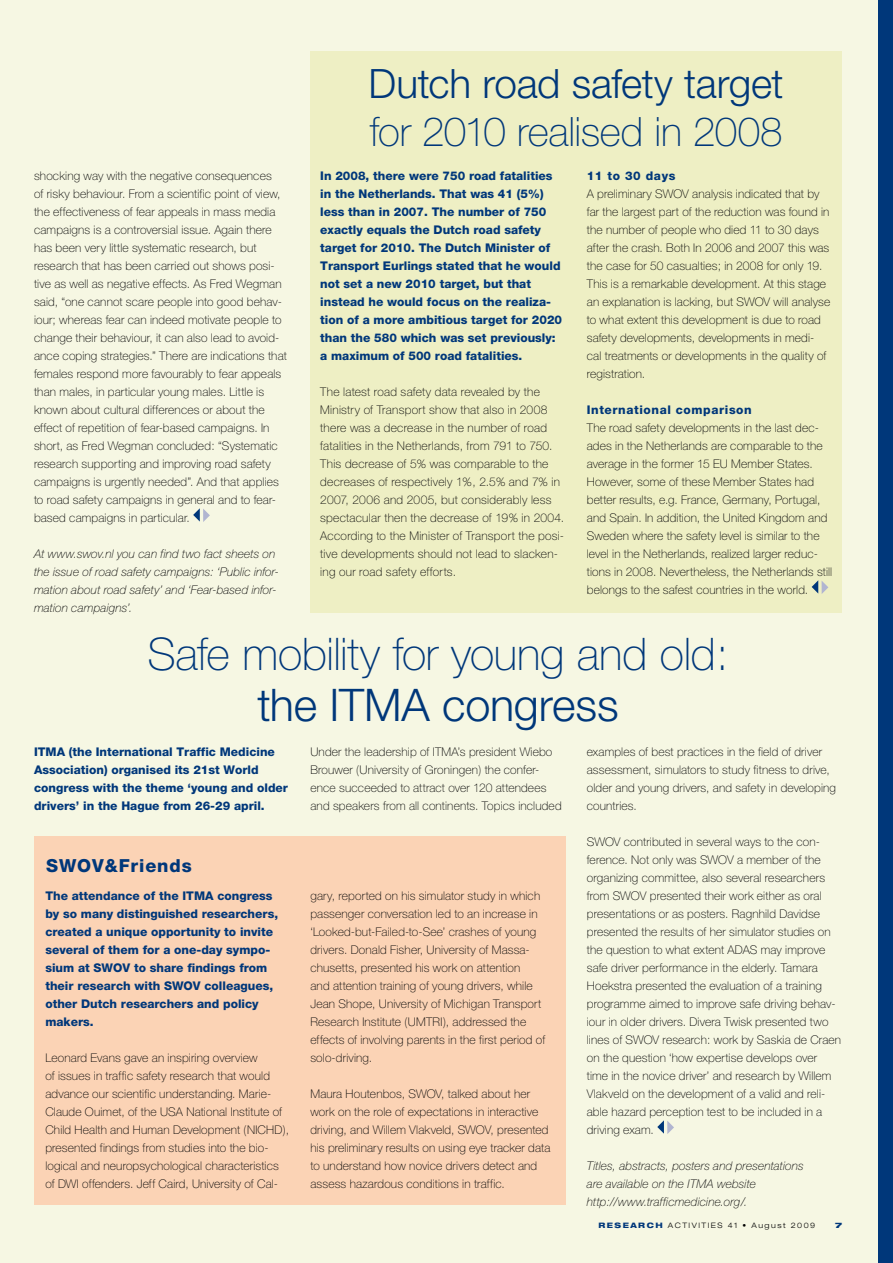
<style>
.page{position:relative;width:893px;height:1263px;background:#f6f7e3}
.page>*{position:absolute;margin:0;border:0;box-sizing:border-box;transform-origin:0 0}
.t1{font:100 45px "Helvetica Neue CE";letter-spacing:-.01em;color:#00377a}
.t2{font:300 45px "Helvetica Neue CE";letter-spacing:-.005em;color:#00377a}
.t3{font:300 40.5px "Helvetica Neue CE";letter-spacing:-.01em;color:#00377a}
.t4{font:100 40.5px "Helvetica Neue CE";letter-spacing:-.01em;color:#00377a}
.t5{font:800 18px "Helvetica Neue CE";letter-spacing:.05em;color:#00377a}
.t6{font:100 12px/18px "Helvetica Neue CE";letter-spacing:.015em;color:#000}
.t7{font:800 12px/18px "Helvetica Neue CE";color:#00377a}
.t8{font:italic 100 12px/18px "Helvetica Neue CE";letter-spacing:.01em;color:#000}
.t9{font:800 12px "Helvetica Neue CE";letter-spacing:.05em;color:#00377a}
.t10{font:300 expanded 7.5px "Helvetica Neue";letter-spacing:.2em;color:#000}
.t11{font:900 expanded 7.5px "Helvetica Neue";color:#00377a}
.s1{font-weight:800;color:#00377a}
</style>
<div class="page">
<div style="left:878px;top:0;width:15px;height:1263px;background:#00377a"></div>
<svg style="left:193px;top:508px;width:17px;height:14px"></svg>
<div style="left:34px;top:837px;width:532px;height:368px;background:#fbd3b5"></div>
<svg style="left:657px;top:1120px;width:17px;height:14px"></svg>
<div style="left:310px;top:51px;width:532px;height:561px;background:#eeefc4"></div>
<svg style="left:812px;top:580px;width:16px;height:14px"></svg>
<h2 class="t3" style="left:369px;top:59px;width:416px">Dutch road safety target</h2>
<h2 class="t4" style="left:370px;top:108px;width:414px">for 2010 realised in 2008</h2>
<p class="t6" style="left:34px;top:167px;width:254px">shocking way with the negative consequences<br>of risky behaviour. From a scientific point of view, the effectiveness of fear appeals in mass media campaigns is a controversial issue. Again there has been very little systematic research, but research that has been carried out shows posi&shy;tive as well as negative effects. As Fred Wegman said, “one cannot scare people into good behav&shy;iour; whereas fear can indeed motivate people to change their behaviour, it can also lead to avoid&shy;ance coping strategies.” There are indications that females respond more favourably to fear appeals than males, in particular young males. Little is known about cultural differences or about the effect of repetition of fear-based campaigns. In short, as Fred Wegman concluded: “Systematic research supporting and improving road safety campaigns is urgently needed”. And that applies to road safety campaigns in general and to fear&shy;based campaigns in particular.</p>
<p class="t8" style="left:34px;top:545px;width:246px">At www.swov.nl you can find two fact sheets on the issue of road safety campaigns: ‘Public infor&shy;mation about road safety’ and ‘Fear-based infor&shy;mation campaigns’.</p>
<h1 class="t1" style="left:147px;top:628px;width:583px">Safe mobility for young and old:</h1>
<h1 class="t2" style="left:257px;top:678px;width:363px">the ITMA congress</h1>
<p class="t7" style="left:34px;top:743px;width:256px">ITMA (the International Traffic Medicine Association) organised its 21st World congress with the theme ‘young and older drivers’ in the Hague from 26-29 april.</p>
<p class="t6" style="left:310px;top:743px;width:253px">Under the leadership of ITMA’s president Wiebo Brouwer (University of Groningen) the confer&shy;ence succeeded to attract over 120 attendees and speakers from all continents. Topics included</p>
<p class="t7" style="left:320px;top:167px;width:243px">In 2008, there were 750 road fatalities in the Netherlands. That was 41 (5%) less than in 2007. The number of 750 exactly equals the Dutch road safety target for 2010. The Dutch Minister of Transport Eurlings stated that he would not set a new 2010 target, but that instead he would focus on the realiza&shy;tion of a more ambitious target for 2020 than the 580 which was set previously: a maximum of 500 road fatalities.</p>
<p class="t6" style="left:320px;top:383px;width:246px">The latest road safety data revealed by the Ministry of Transport show that also in 2008 there was a decrease in the number of road fatalities in the Netherlands, from 791 to 750.<br>This decrease of 5% was comparable to the decreases of respectively 1%, 2.5% and 7% in 2007, 2006 and 2005, but considerably less spectacular then the decrease of 19% in 2004.<br>According to the Minister of Transport the posi&shy;tive developments should not lead to slacken&shy;ing our road safety efforts.</p>
<p class="t9" style="left:587px;top:168px;width:90px">11 to 30 days</p>
<p class="t6" style="left:587px;top:185px;width:245px">A preliminary SWOV analysis indicated that by far the largest part of the reduction was found in the number of people who died 11 to 30 days after the crash. Both In 2006 and 2007 this was the case for 50 casualties; in 2008 for only 19.<br>This is a remarkable development. At this stage an explanation is lacking, but SWOV will analyse to what extent this development is due to road safety developments, developments in medi&shy;cal treatments or developments in the quality of registration.</p>
<p class="t9" style="left:587px;top:402px;width:166px">International comparison</p>
<p class="t6" style="left:587px;top:419px;width:247px">The road safety developments in the last dec&shy;ades in the Netherlands are comparable to the average in the former 15 EU Member States.<br>However, some of these Member States had better results, e.g. France, Germany, Portugal, and Spain. In addition, the United Kingdom and Sweden where the safety level is similar to the level in the Netherlands, realized larger reduc&shy;tions in 2008. Nevertheless, the Netherlands still belongs to the safest countries in the world.</p>
<p class="t6" style="left:587px;top:743px;width:251px">examples of best practices in the field of driver assessment, simulators to study fitness to drive, older and young drivers, and safety in developing countries.</p>
<p class="t6" style="left:587px;top:833px;width:256px">SWOV contributed in several ways to the con&shy;ference. Not only was SWOV a member of the organizing committee, also several researchers from SWOV presented their work either as oral presentations or as posters. Ragnhild Davidse presented the results of her simulator studies on the question to what extent ADAS may improve safe driver performance in the elderly. Tamara Hoekstra presented the evaluation of a training programme aimed to improve safe driving behav&shy;iour in older drivers. Divera Twisk presented two lines of SWOV research: work by Saskia de Craen on the question ‘how expertise develops over time in the novice driver’ and research by Willem Vlakveld on the development of a valid and reli&shy;able hazard perception test to be included in a driving exam.</p>
<p class="t8" style="left:587px;top:1157px;width:218px">Titles, abstracts, posters and presentations are available on the ITMA website http://www.trafficmedicine.org/.</p>
<h3 class="t5" style="left:46px;top:854px;width:147px">SWOV&amp;Friends</h3>
<p class="t7" style="left:45px;top:887px;width:234px">The attendance of the ITMA congress by so many distinguished researchers, created a unique opportunity to invite several of them for a one-day sympo&shy;sium at SWOV to share findings from their research with SWOV colleagues, other Dutch researchers and policy makers.</p>
<p class="t6" style="left:45px;top:1049px;width:245px">Leonard Evans gave an inspiring overview<br>of issues in traffic safety research that would advance our scientific understanding. Marie-Claude Ouimet, of the USA National Institute of Child Health and Human Development (NICHD), presented findings from studies into the bio&shy;logical and neuropsychological characteristics of DWI offenders. Jeff Caird, University of Cal-</p>
<p class="t6" style="left:310px;top:887px;width:236px">gary, reported on his simulator study in which passenger conversation led to an increase in ‘Looked-but-Failed-to-See’ crashes of young drivers. Donald Fisher, University of Massa&shy;chusetts, presented his work on attention<br>and attention training of young drivers, while Jean Shope, University of Michigan Transport Research Institute (UMTRI), addressed the effects of involving parents in the first period of solo-driving.</p>
<p class="t6" style="left:310px;top:1085px;width:241px">Maura Houtenbos, SWOV, talked about her work on the role of expectations in interactive driving, and Willem Vlakveld, SWOV, presented his preliminary results on using eye tracker data to understand how novice drivers detect and assess hazardous conditions in traffic.</p>
<p class="t10" style="left:598px;top:1221px;width:218px"><span class="s1">RESEARCH</span> ACTIVITIES 41 • August 2009</p>
<p class="t11" style="left:835px;top:1220px;width:8px">7</p>
</div>
